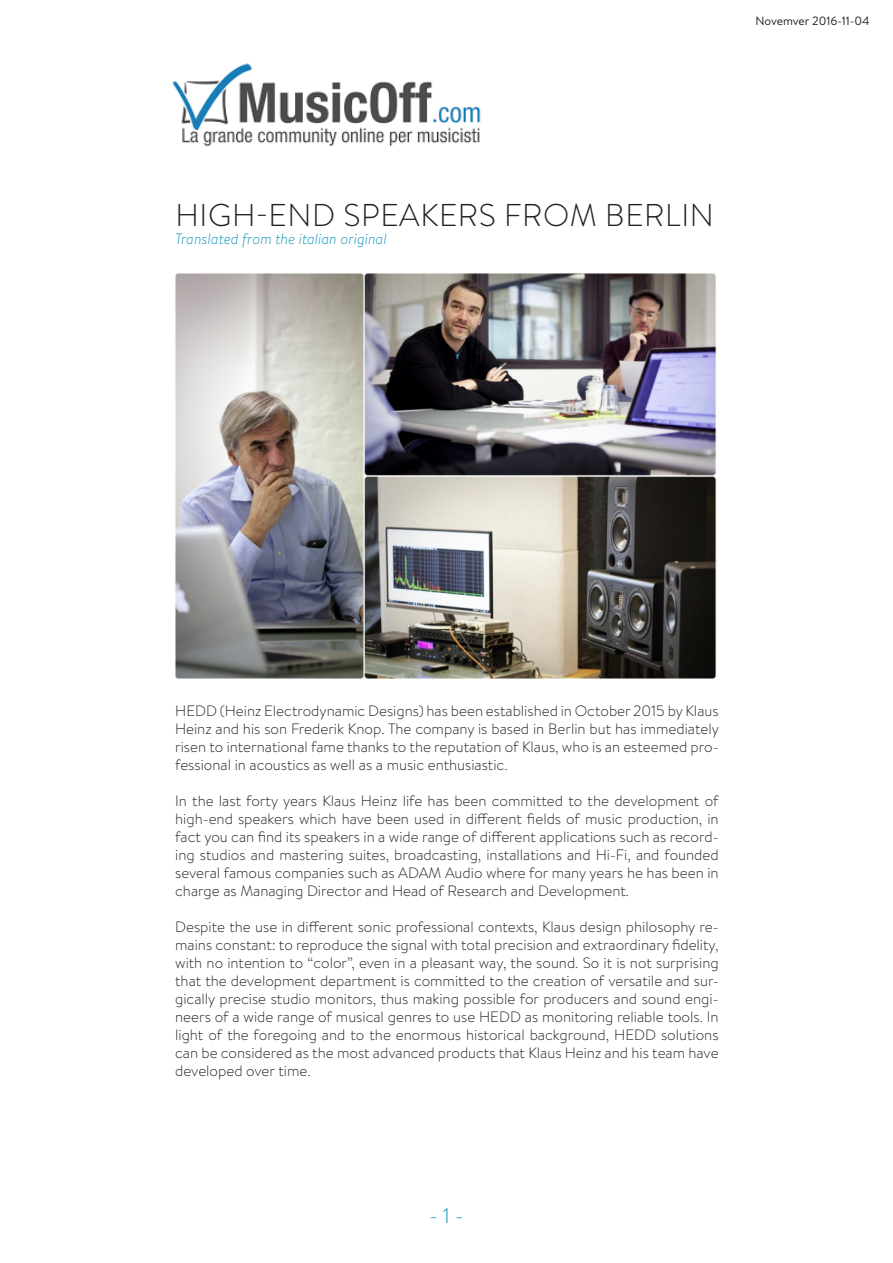
<style>
.page{position:relative;width:893px;height:1263px;background:#fff}
.page>*{position:absolute;margin:0;border:0;box-sizing:border-box;transform-origin:0 0}
.t1{font:300 31.5px "Brandon Text";letter-spacing:.02em;color:#231f20}
.t2{font:300 21px "Brandon Text";color:#0e95bd}
.t3{font:300 15px/18px "Brandon Text";color:#231f20;text-align:justify}
.t4{font:italic 300 15px "Brandon Text";color:#0e95bd}
.t5{font:12px "Brandon Text";color:#231f20}
</style>
<div class="page">
<img style="left:175px;top:273px;width:542px;height:407px">
<img style="left:172px;top:63px;width:309px;height:84px">
<p class="t5" style="left:755px;top:13px;width:116px">Novemver 2016-11-04</p>
<h1 class="t1" style="left:175px;top:194px;width:540px">High-end speakers from Berlin</h1>
<p class="t4" style="left:175px;top:229px;width:213px">Translated from the italian original</p>
<p class="t3" style="left:175px;top:701px;width:545px;text-indent:45px">(Heinz Electrodynamic Designs) has been established in October 2015 by Klaus Heinz and his son Frederik Knop. The company is based in Berlin but has immediately risen to international fame thanks to the reputation of Klaus, who is an esteemed pro&shy;fessional in acoustics as well as a music enthusiastic.</p>
<p class="t3" style="left:175px;top:791px;width:545px">I n the last forty years Klaus Heinz life has been committed to the development of high-end speakers which have been used in different fields of music production, in fact you can find its speakers in a wide range of different applications such as record&shy;ing studios and mastering suites, broadcasting, installations and Hi-Fi, and founded several famous companies such as ADAM</p>
<p class="t3" style="left:175px;top:701px;width:22px">HEDD</p>
<p class="t3" style="left:175px;top:863px;width:545px;text-indent:270px">Audio where for many years he has been in charge as Managing Director and Head of Research and Development.</p>
<p class="t3" style="left:175px;top:917px;width:545px">Despite the use in different sonic professional contexts, Klaus design philosophy re&shy;mains constant: to reproduce the signal with total precision and extraordinary fidelity, with no intention to “color”, even in a pleasant way, the sound. So it is not surprising that the development department is committed to the creation of versatile and sur&shy;gically precise studio monitors, thus making possible for producers and sound engi&shy;neers of a wide range of musical genres to use HEDD</p>
<p class="t3" style="left:175px;top:1007px;width:545px;text-indent:350px">as monitoring reliable tools. I n light of the foregoing and to the enormous historical background, HEDD</p>
<p class="t3" style="left:175px;top:1025px;width:545px;text-indent:486px">solutions can be considered as the most advanced products that Klaus Heinz and his team have developed over time.</p>
<h2 class="t2" style="left:430px;top:1201px;width:35px">- 1 -</h2>
</div>
